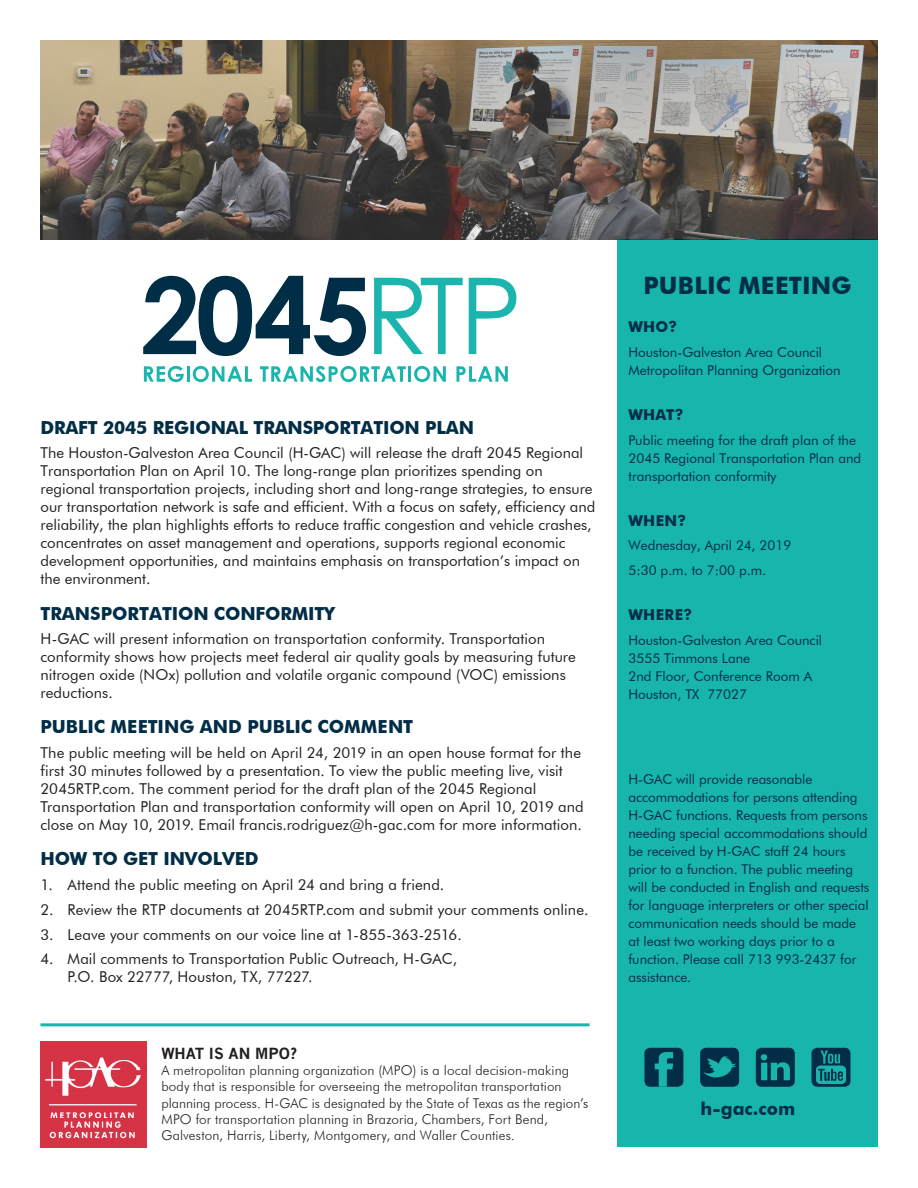
<style>
.page{position:relative;width:918px;height:1188px;background:#fff}
.page>*{position:absolute;margin:0;border:0;box-sizing:border-box;transform-origin:0 0}
.t1{font:700 24px "Futura BT";letter-spacing:.01em;color:#022d47}
.t2{font:700 18px "Futura BT";letter-spacing:-.01em;color:#022d47}
.t3{font:15px/18px "Futura BT";color:#231f20}
.t4{font:700 15px "Futura BT";letter-spacing:.02em;color:#022d47}
.t5{font:700 15px "News Gothic";color:#231f20}
.t6{font:13.5px/18px "Futura BT";color:#022d47}
.t7{font:300 13.5px/16.2px "Futura BT";letter-spacing:.01em;color:#231f20}
</style>
<div class="page">
<div style="left:617px;top:240px;width:261px;height:907px;background:#17b5ac"></div>
<hr style="left:40px;top:1023px;width:550px;height:3px;background:#17b5ac">
<img style="left:40px;top:1042px;width:106px;height:105px">
<div style="left:644px;top:1048px;width:39px;height:39px;background:#022d47;border-radius:6px"></div>
<div style="left:700px;top:1048px;width:39px;height:39px;background:#022d47;border-radius:6px"></div>
<div style="left:756px;top:1048px;width:39px;height:39px;background:#022d47;border-radius:6px"></div>
<div style="left:812px;top:1048px;width:38px;height:39px;background:#022d47;border-radius:6px"></div>
<svg style="left:761px;top:1054px;width:29px;height:26px"></svg>
<svg style="left:655px;top:1052px;width:18px;height:35px"></svg>
<svg style="left:816px;top:1050px;width:30px;height:34px"></svg>
<svg style="left:703px;top:1056px;width:33px;height:21px"></svg>
<svg style="left:143px;top:276px;width:223px;height:80px"></svg>
<svg style="left:374px;top:278px;width:89px;height:76px"></svg>
<svg style="left:469px;top:278px;width:47px;height:76px"></svg>
<svg style="left:144px;top:366px;width:40px;height:16px"></svg>
<hr style="left:187px;top:366px;width:3px;height:16px;background:#1bb5ad">
<svg style="left:193px;top:366px;width:59px;height:16px"></svg>
<svg style="left:260px;top:366px;width:146px;height:16px"></svg>
<hr style="left:408px;top:366px;width:3px;height:16px;background:#1bb5ad">
<svg style="left:414px;top:366px;width:32px;height:16px"></svg>
<svg style="left:456px;top:366px;width:52px;height:16px"></svg>
<img style="left:40px;top:40px;width:838px;height:200px">
<p class="t2" style="left:40px;top:416px;width:435px">DRAFT 2045 REGIONAL TRANSPORTATION PLAN</p>
<p class="t3" style="left:40px;top:444px;width:544px">The Houston-Galveston Area Council (H-GAC) will release the draft 2045 Regional</p>
<p class="t3" style="left:40px;top:462px;width:504px">Transportation Plan on April 10. The long-range plan prioritizes spending on</p>
<p class="t3" style="left:40px;top:480px;width:556px">regional transportation projects, including short and long-range strategies, to ensure our transportation network is safe and efficient. With a focus on safety, efficiency and reliability, the plan highlights efforts to reduce traffic congestion and vehicle crashes, concentrates on asset management and operations, supports regional economic development opportunities, and maintains emphasis on transportation’s impact on the environment.</p>
<p class="t2" style="left:40px;top:602px;width:296px">TRANSPORTATION CONFORMITY</p>
<p class="t3" style="left:40px;top:630px;width:537px">H-GAC will present information on transportation conformity. Transportation conformity shows how projects meet federal air quality goals by measuring future nitrogen oxide (NOx) pollution and volatile organic compound (VOC) emissions reductions.</p>
<p class="t2" style="left:40px;top:716px;width:374px">PUBLIC MEETING AND PUBLIC COMMENT</p>
<p class="t3" style="left:40px;top:744px;width:545px">The public meeting will be held on April 24, 2019 in an open house format for the first 30 minutes followed by a presentation. To view the public meeting live, visit 2045RTP.com. The comment period for the draft plan of the 2045 Regional Transportation Plan and transportation conformity will open on April 10, 2019 and close on May 10, 2019. Email francis.rodriguez@h-gac.com for more information.</p>
<p class="t2" style="left:40px;top:848px;width:220px">HOW TO GET INVOLVED</p>
<p class="t3" style="left:40px;top:876px;width:405px">1. Attend the public meeting on April 24 and bring a friend.</p>
<p class="t3" style="left:40px;top:900px;width:550px">2. Review the RTP documents at 2045RTP.com and submit your comments online.</p>
<p class="t3" style="left:40px;top:925px;width:423px">3. Leave your comments on our voice line at 1-855-363-2516.</p>
<p class="t3" style="left:68px;top:950px;width:391px;text-indent:-27px">4. Mail comments to Transportation Public Outreach, H-GAC,<br>P.O. Box 22777, Houston, TX, 77227.</p>
<p class="t5" style="left:161px;top:1044px;width:137px">WHAT IS AN MPO?</p>
<p class="t7" style="left:161px;top:1062px;width:429px">A metropolitan planning organization (MPO) is a local decision-making body that is responsible for overseeing the metropolitan transportation planning process. H-GAC is designated by the State of Texas as the region’s MPO for transportation planning in Brazoria, Chambers, Fort Bend, Galveston, Harris, Liberty, Montgomery, and Waller Counties.</p>
<p class="t1" style="left:643px;top:271px;width:210px">PUBLIC MEETING</p>
<p class="t4" style="left:628px;top:318px;width:50px">WHO?</p>
<p class="t6" style="left:628px;top:343px;width:195px">Houston-Galveston Area Council</p>
<p class="t6" style="left:628px;top:361px;width:214px">Metropolitan Planning Organization</p>
<p class="t4" style="left:628px;top:405px;width:57px">WHAT?</p>
<p class="t6" style="left:628px;top:431px;width:234px">Public meeting for the draft plan of the<br>2045 Regional Transportation Plan and transportation conformity</p>
<p class="t4" style="left:628px;top:511px;width:59px">WHEN?</p>
<p class="t6" style="left:628px;top:537px;width:164px">Wednesday, April 24, 2019</p>
<p class="t6" style="left:628px;top:561px;width:139px">5:30 p.m. to 7:00 p.m.</p>
<p class="t4" style="left:628px;top:606px;width:65px">WHERE?</p>
<p class="t6" style="left:628px;top:631px;width:195px">Houston-Galveston Area Council</p>
<p class="t6" style="left:628px;top:649px;width:185px">3555 Timmons Lane<br>2nd Floor, Conference Room A</p>
<p class="t6" style="left:628px;top:685px;width:120px">Houston, TX 77027</p>
<p class="t6" style="left:628px;top:771px;width:242px">H-GAC will provide reasonable accommodations for persons attending H-GAC functions. Requests from persons needing special accommodations should be received by H-GAC staff 24 hours prior to a function. The public meeting will be conducted in English and requests for language interpreters or other special communication needs should be made at least two working days prior to a function. Please call 713 993-2437 for assistance.</p>
<p class="t2" style="left:701px;top:1098px;width:96px">h-gac.com</p>
</div>
